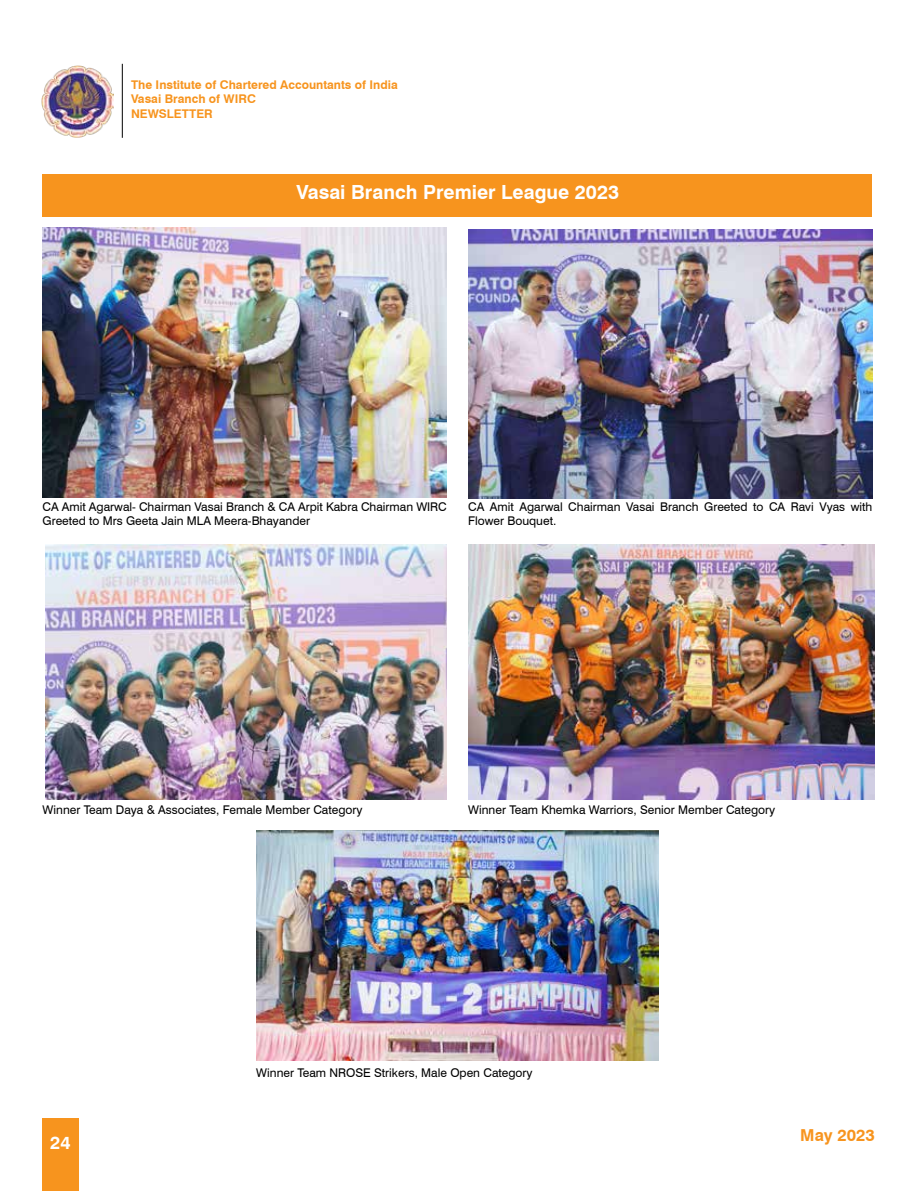
<style>
.page{position:relative;width:915px;height:1191px;background:#fff}
.page>*{position:absolute;margin:0;border:0;box-sizing:border-box;transform-origin:0 0}
.t1{font:700 19.5px "Swiss 721 BT";color:#fff}
.t2{font:700 18px "Swiss 721 BT";color:#fff}
.t3{font:700 16.5px "Swiss 721 BT";color:#f7941e}
.t4{font:12px/14.4px "Swiss 721 BT";color:#000}
.t5{font:700 12px/14.4px "Swiss 721 BT";color:#f7941e}
</style>
<div class="page">
<div style="left:42px;top:1118px;width:37px;height:73px;background:#f7941e"></div>
<img style="left:41px;top:65px;width:73px;height:73px">
<hr style="left:122px;top:64px;width:1px;height:74px;background:#000">
<div style="left:43px;top:174px;width:829px;height:43px;background:#f7941e"></div>
<img style="left:43px;top:228px;width:403px;height:269px">
<img style="left:45px;top:544px;width:401px;height:255px">
<img style="left:468px;top:544px;width:406px;height:255px">
<img style="left:256px;top:830px;width:402px;height:230px">
<img style="left:468px;top:229px;width:404px;height:270px">
<p class="t5" style="left:131px;top:77px;width:268px">The Institute of Chartered Accountants of India<br>Vasai Branch of WIRC<br>NEWSLETTER</p>
<h1 class="t1" style="left:296px;top:180px;width:324px">Vasai Branch Premier League 2023</h1>
<p class="t4" style="left:43px;top:499px;width:405px">CA Amit Agarwal- Chairman Vasai Branch &amp; CA Arpit Kabra Chairman WIRC<br>Greeted to Mrs Geeta Jain MLA Meera-Bhayander</p>
<p class="t4" style="left:468px;top:499px;width:405px">CA Amit Agarwal Chairman Vasai Branch Greeted to CA Ravi Vyas with<br>Flower Bouquet.</p>
<p class="t4" style="left:43px;top:802px;width:321px">Winner Team Daya &amp; Associates, Female Member Category</p>
<p class="t4" style="left:468px;top:802px;width:308px">Winner Team Khemka Warriors, Senior Member Category</p>
<h2 class="t2" style="left:50px;top:1131px;width:22px">24</h2>
<p class="t4" style="left:256px;top:1065px;width:278px">Winner Team NROSE Strikers, Male Open Category</p>
<h3 class="t3" style="left:800px;top:1125px;width:76px">May 2023</h3>
</div>
